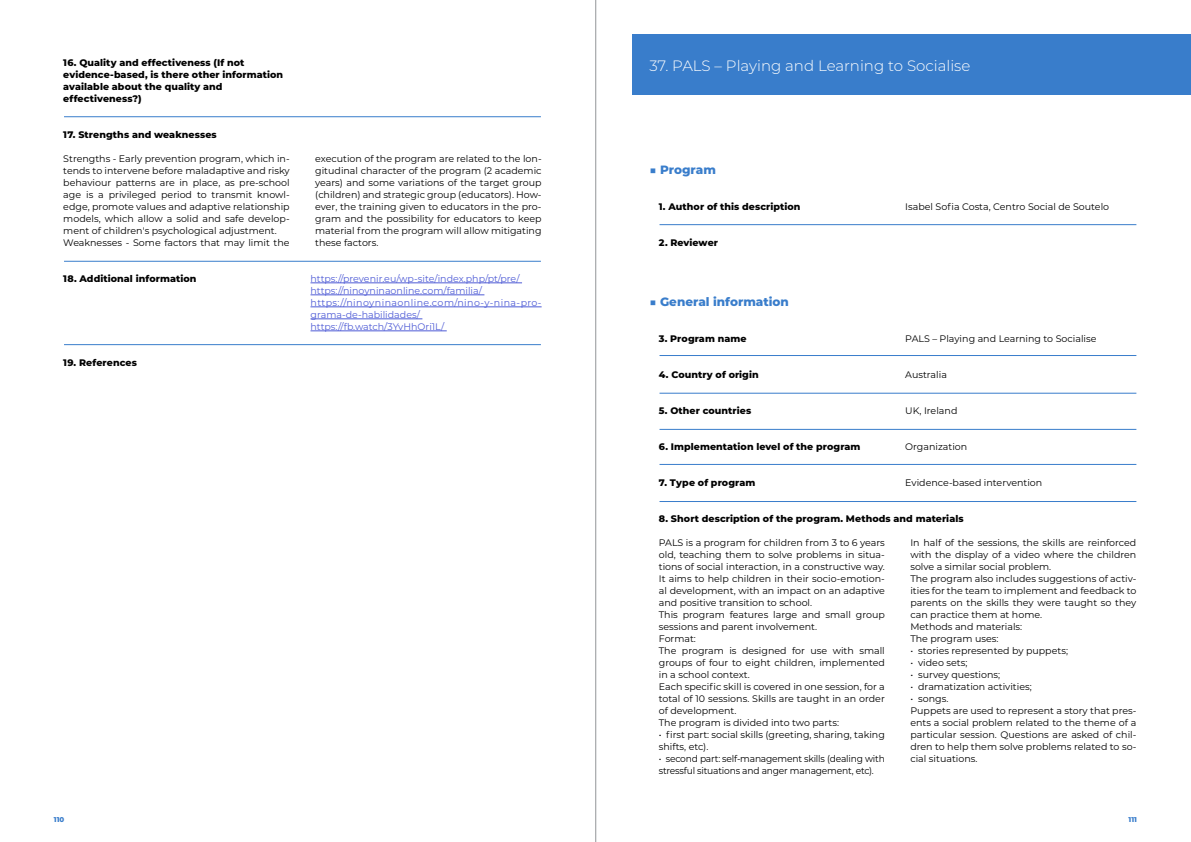
<style>
.page{position:relative;width:1191px;height:842px;background:#fff}
.page>*{position:absolute;margin:0;border:0;box-sizing:border-box;transform-origin:0 0}
.t1{font:300 15px "Montserrat";color:#fff}
.t2{font:800 12px "Montserrat";color:#397dcb}
.t3{font:9.5px/12px "Montserrat";color:#000}
.t4{font:800 9.5px/12px "Montserrat";letter-spacing:.01em;color:#000}
.t5{font:9.5px/12px "Montserrat";color:#4f5cd6}
.t6{font:9.5px/12px "Montserrat";letter-spacing:-.02em;color:#000;scale:.96 1}
.t7{font:800 7px "Montserrat";color:#397dcb}
</style>
<div class="page">
<hr style="left:595px;top:0;width:1px;height:842px;background:#939598">
<hr style="left:310px;top:283px;width:212px;height:1px;background:#4f5cd6">
<hr style="left:310px;top:295px;width:174px;height:1px;background:#4f5cd6">
<hr style="left:310px;top:307px;width:231px;height:1px;background:#4f5cd6">
<hr style="left:310px;top:319px;width:112px;height:1px;background:#4f5cd6">
<hr style="left:310px;top:331px;width:137px;height:1px;background:#4f5cd6">
<hr style="left:64px;top:116px;width:477px;height:1px;background:#397dcb">
<hr style="left:64px;top:261px;width:477px;height:1px;background:#397dcb">
<hr style="left:64px;top:344px;width:477px;height:1px;background:#397dcb">
<div style="left:632px;top:34px;width:559px;height:61px;background:#397dcb"></div>
<hr style="left:659px;top:224px;width:477px;height:1px;background:#397dcb">
<hr style="left:659px;top:355px;width:477px;height:1px;background:#397dcb">
<hr style="left:659px;top:393px;width:477px;height:1px;background:#397dcb">
<hr style="left:659px;top:429px;width:477px;height:1px;background:#397dcb">
<hr style="left:659px;top:464px;width:477px;height:1px;background:#397dcb">
<hr style="left:659px;top:501px;width:477px;height:1px;background:#397dcb">
<p class="t4" style="left:63px;top:56px;width:221px">16. Quality and effectiveness (If not evidence-based, is there other information available about the quality and effectiveness?)</p>
<p class="t4" style="left:63px;top:128px;width:155px">17. Strengths and weaknesses</p>
<p class="t3" style="left:63px;top:152px;width:228px">Strengths - Early prevention program, which in&shy;tends to intervene before maladaptive and risky behaviour patterns are in place, as pre-school age is a privileged period to transmit knowl&shy;edge, promote values and adaptive relationship models, which allow a solid and safe develop&shy;ment of children's psychological adjustment.<br>Weaknesses - Some factors that may limit the</p>
<p class="t3" style="left:315px;top:152px;width:228px;text-align:justify">execution of the program are related to the lon&shy;gitudinal character of the program (2 academic years) and some variations of the target group (children) and strategic group (educators). How&shy;ever, the training given to educators in the pro&shy;gram and the possibility for educators to keep material from the program will allow mitigating these factors.</p>
<p class="t4" style="left:63px;top:272px;width:135px">18. Additional information</p>
<p class="t4" style="left:63px;top:356px;width:75px">19. References</p>
<p class="t5" style="left:310px;top:272px;width:233px">https://prevenir.eu/wp-site/index.php/pt/pre/ https://ninoyninaonline.com/familia/ https://ninoyninaonline.com/nino-y-nina-pro&shy;grama-de-habilidades/ https://fb.watch/3YvHhOri1L/</p>
<h1 class="t1" style="left:649px;top:55px;width:322px">37. PALS – Playing and Learning to Socialise</h1>
<p class="t2" style="left:649px;top:161px;width:68px">■ Program</p>
<p class="t4" style="left:659px;top:200px;width:143px">1. Author of this description</p>
<p class="t4" style="left:659px;top:236px;width:61px">2. Reviewer</p>
<p class="t2" style="left:649px;top:293px;width:141px">■ General information</p>
<p class="t3" style="left:905px;top:200px;width:205px">Isabel Sofia Costa, Centro Social de Soutelo</p>
<p class="t3" style="left:905px;top:332px;width:193px">PALS – Playing and Learning to Socialise</p>
<p class="t3" style="left:905px;top:368px;width:43px">Australia</p>
<p class="t3" style="left:905px;top:404px;width:54px">UK, Ireland</p>
<p class="t3" style="left:905px;top:440px;width:64px">Organization</p>
<p class="t3" style="left:905px;top:476px;width:138px">Evidence-based intervention</p>
<p class="t4" style="left:659px;top:512px;width:306px">8. Short description of the program. Methods and materials</p>
<p class="t3" style="left:659px;top:536px;width:227px">PALS is a program for children from 3 to 6 years old, teaching them to solve problems in situa&shy;tions of social interaction, in a constructive way.<br>It aims to help children in their socio-emotion&shy;al development, with an impact on an adaptive and positive transition to school.<br>This program features large and small group sessions and parent involvement.<br>Format:<br>The program is designed for use with small groups of four to eight children, implemented in a school context.<br>Each specific skill is covered in one session, for a total of 10 sessions. Skills are taught in an order of development.<br>The program is divided into two parts:</p>
<p class="t3" style="left:659px;top:728px;width:227px">• first part: social skills (greeting, sharing, taking shifts, etc).</p>
<p class="t6" style="left:659px;top:752px;width:237px">• second part: self-management skills (dealing with stressful situations and anger management, etc).</p>
<p class="t4" style="left:659px;top:332px;width:89px">3. Program name</p>
<p class="t4" style="left:659px;top:368px;width:101px">4. Country of origin</p>
<p class="t4" style="left:659px;top:404px;width:94px">5. Other countries</p>
<p class="t4" style="left:659px;top:440px;width:203px">6. Implementation level of the program</p>
<p class="t4" style="left:659px;top:476px;width:98px">7. Type of program</p>
<p class="t3" style="left:910px;top:536px;width:227px">In half of the sessions, the skills are reinforced with the display of a video where the children solve a similar social problem.<br>The program also includes suggestions of activ&shy;ities for the team to implement and feedback to parents on the skills they were taught so they can practice them at home.<br>Methods and materials:<br>The program uses:</p>
<p class="t3" style="left:910px;top:644px;width:159px">• stories represented by puppets;</p>
<p class="t3" style="left:910px;top:656px;width:59px">• video sets;</p>
<p class="t3" style="left:910px;top:668px;width:91px">• survey questions;</p>
<p class="t3" style="left:910px;top:680px;width:123px">• dramatization activities;</p>
<p class="t3" style="left:910px;top:692px;width:227px">• songs.<br>Puppets are used to represent a story that pres&shy;ents a social problem related to the theme of a particular session. Questions are asked of chil&shy;dren to help them solve problems related to so&shy;cial situations.</p>
<p class="t7" style="left:54px;top:814px;width:12px">110</p>
<p class="t7" style="left:1128px;top:814px;width:10px">111</p>
</div>
